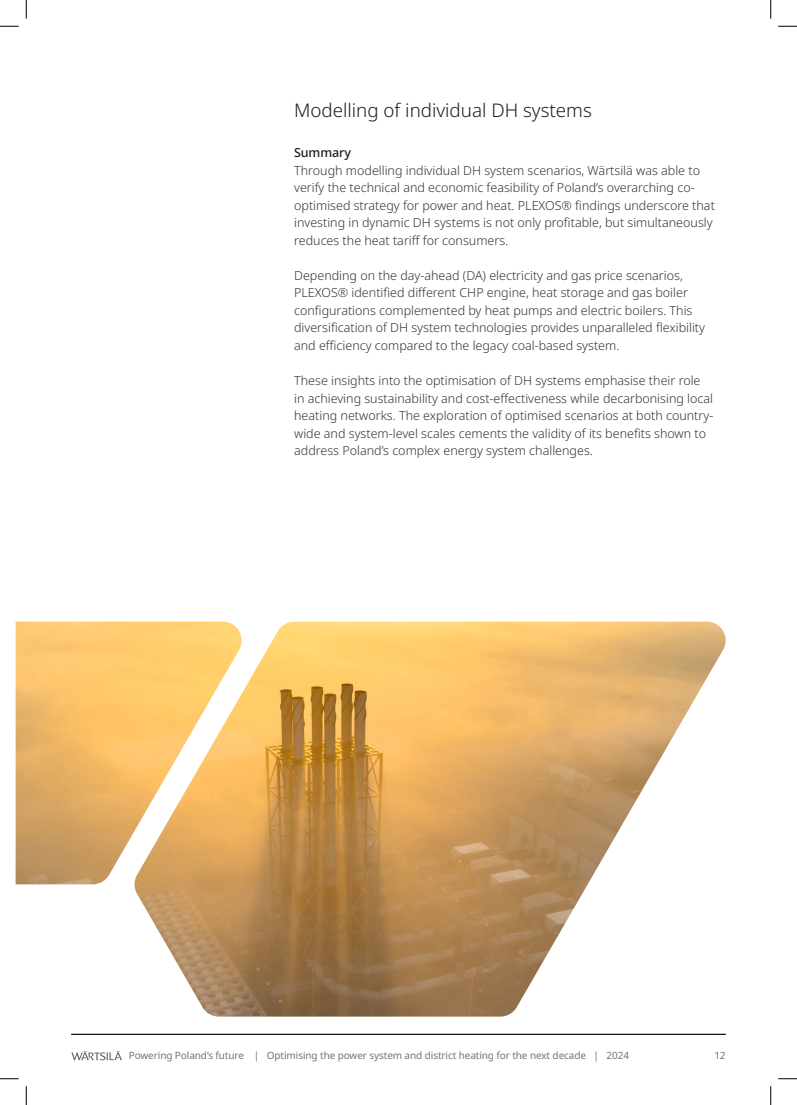
<style>
.page{position:relative;width:797px;height:1105px;background:#fff}
.page>*{position:absolute;margin:0;border:0;box-sizing:border-box;transform-origin:0 0}
.Chapter_secondary_headline{font:300 18.75px "Noto Sans";color:#201c1a}
.Body{font:300 12.5px/17.5px "Noto Sans";color:#36322f}
.Subheadline_01{font:500 12.5px "Noto Sans";letter-spacing:-.01em;color:#201c1a}
.t1{font:10px "Noto Sans";letter-spacing:-.01em;color:#767471}
</style>
<div class="page">
<hr style="left:71px;top:1034px;width:654px;height:1px;background:#08121b">
<svg style="left:71px;top:1051px;width:51px;height:9px"></svg>
<img style="left:16px;top:622px;width:710px;height:394px">
<svg style="left:0;top:25px;width:19px;height:2px"></svg>
<svg style="left:778px;top:25px;width:19px;height:2px"></svg>
<svg style="left:0;top:1078px;width:19px;height:1px"></svg>
<svg style="left:778px;top:1078px;width:19px;height:1px"></svg>
<svg style="left:25px;top:0;width:2px;height:19px"></svg>
<svg style="left:25px;top:1086px;width:2px;height:19px"></svg>
<svg style="left:770px;top:0;width:1px;height:19px"></svg>
<svg style="left:770px;top:1086px;width:1px;height:19px"></svg>
<p class="Chapter_secondary_headline" style="left:294px;top:100px;width:299px">Modelling of individual DH systems</p>
<p class="Subheadline_01" style="left:294px;top:146px;width:58px">Summary</p>
<p class="Body" style="left:294px;top:162px;width:422px">Through modelling individual DH system scenarios, Wärtsilä was able to verify the technical and economic feasibility of Poland’s overarching co&shy;optimised strategy for power and heat. PLEXOS® findings underscore that investing in dynamic DH systems is not only profitable, but simultaneously reduces the heat tariff for consumers.</p>
<p class="Body" style="left:294px;top:267px;width:412px">Depending on the day-ahead (DA) electricity and gas price scenarios, PLEXOS® identified different CHP engine, heat storage and gas boiler configurations complemented by heat pumps and electric boilers. This diversification of DH system technologies provides unparalleled flexibility and efficiency compared to the legacy coal-based system.</p>
<p class="Body" style="left:294px;top:372px;width:420px">These insights into the optimisation of DH systems emphasise their role in achieving sustainability and cost-effectiveness while decarbonising local heating networks. The exploration of optimised scenarios at both country&shy;wide and system-level scales cements the validity of its benefits shown to address Poland’s complex energy system challenges.</p>
<p class="t1" style="left:129px;top:1050px;width:501px">Powering Poland’s future | Optimising the power system and district heating for the next decade | 2024</p>
<p class="t1" style="left:714px;top:1050px;width:13px">12</p>
</div>
